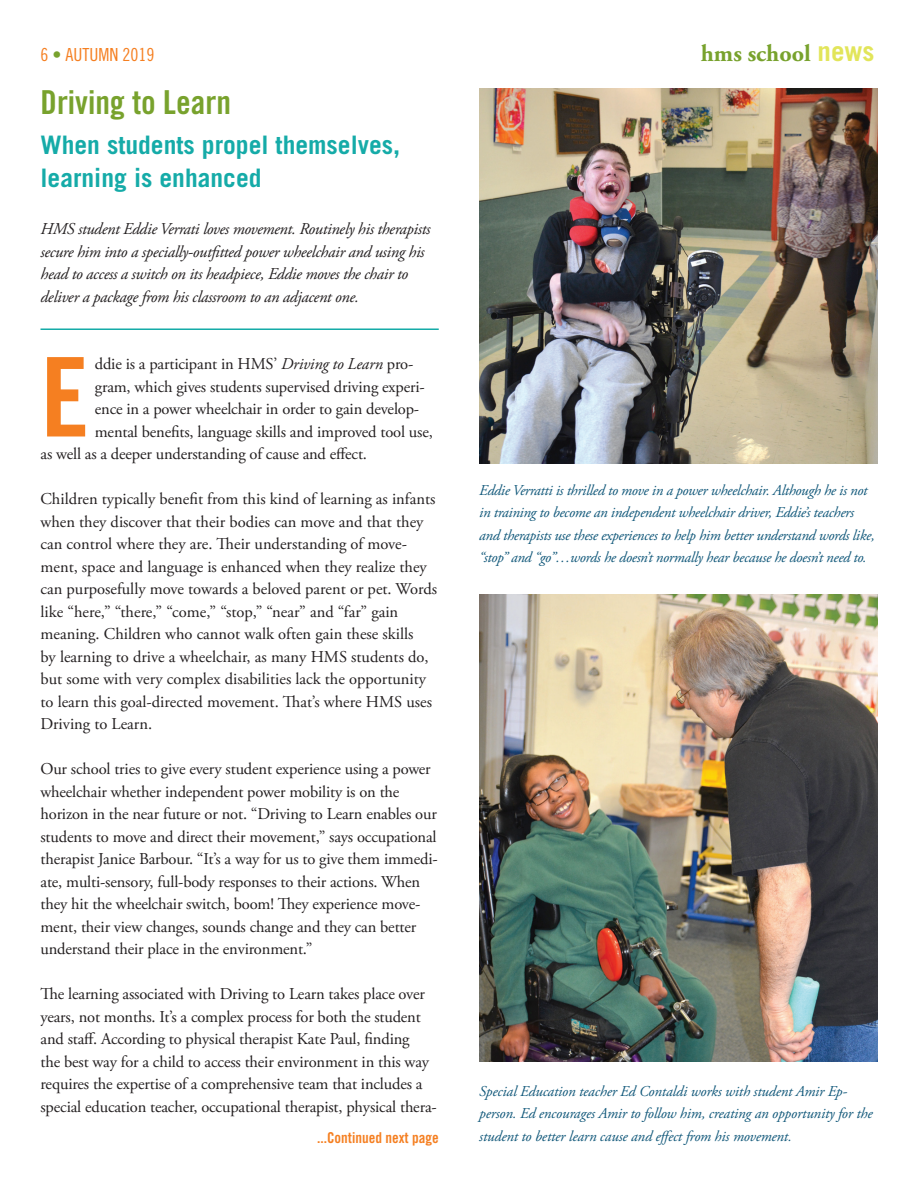
<style>
.page{position:relative;width:918px;height:1188px;background:#fff}
.page>*{position:absolute;margin:0;border:0;box-sizing:border-box;transform-origin:0 0}
.t1{font:109.95px "Trade Gothic Bold Cond Twenty";color:#f57f21}
.t2{font:33px "Trade Gothic Bold Cond Twenty";color:#78a22d}
.t3{font:700 25.5px/33px "Trade Gothic";color:#15aba8}
.t4{font:700 24px "Adobe Garamond Pro";color:#78a22d}
.t5{font:18px "Trade Gothic Cond Eighteen";color:#f57f21}
.t6{font:16.5px/22.5px "Adobe Garamond Pro";letter-spacing:-.01em;color:#231f20}
.t7{font:italic 16.5px/22.5px "Adobe Garamond Pro";letter-spacing:-.02em;color:#231f20}
.t8{font:italic 15px/22.5px "Adobe Garamond Pro";letter-spacing:-.02em;color:#11587a}
.t9{font:15px "Trade Gothic Bold Cond Twenty";color:#f57f21}
.s1{color:#78a22d}
.s2{font-family:"Trade Gothic";font-size:27px;color:#e2e55a}
.s3{font-style:italic}
</style>
<div class="page">
<hr style="left:40px;top:328px;width:399px;height:2px;background:#15aba8">
<img style="left:479px;top:594px;width:399px;height:468px">
<img style="left:479px;top:89px;width:399px;height:374px">
<p class="t5" style="left:40px;top:44px;width:115px">6 <span class="s1">•</span> AUTUMN 2019</p>
<h3 class="t4" style="left:701px;top:40px;width:175px">hms school <span class="s2">news</span></h3>
<h2 class="t2" style="left:40px;top:82px;width:192px">Driving to Learn</h2>
<h3 class="t3" style="left:40px;top:128px;width:361px">When students propel themselves, learning is enhanced</h3>
<p class="t7" style="left:40px;top:218px;width:391px">HMS student Eddie Verrati loves movement. Routinely his therapists secure him into a specially-outfitted power wheelchair and using his head to access a switch on its headpiece, Eddie moves the chair to deliver a package from his classroom to an adjacent one.</p>
<h1 class="t1" style="left:40px;top:331px;width:50px">E</h1>
<p class="t6" style="left:95px;top:353px;width:320px">ddie is a participant in HMS’ <span class="s3">Driving to Learn</span> pro-</p>
<p class="t6" style="left:95px;top:376px;width:331px">gram, which gives students supervised driving experi-</p>
<p class="t6" style="left:95px;top:398px;width:326px">ence in a power wheelchair in order to gain develop-</p>
<p class="t6" style="left:95px;top:421px;width:340px">mental benefits, language skills and improved tool use,</p>
<p class="t6" style="left:40px;top:443px;width:328px">as well as a deeper understanding of cause and effect.</p>
<p class="t6" style="left:40px;top:488px;width:398px">Children typically benefit from this kind of learning as infants when they discover that their bodies can move and that they can control where they are. Their understanding of move&shy;ment, space and language is enhanced when they realize they can purposefully move towards a beloved parent or pet. Words like “here,” “there,” “come,” “stop,” “near” and “far” gain meaning. Children who cannot walk often gain these skills<br>by learning to drive a wheelchair, as many HMS students do, but some with very complex disabilities lack the opportunity to learn this goal-directed movement. That’s where HMS uses Driving to Learn.</p>
<p class="t6" style="left:40px;top:758px;width:399px">Our school tries to give every student experience using a power wheelchair whether independent power mobility is on the horizon in the near future or not. “Driving to Learn enables our students to move and direct their movement,” says occupational therapist Janice Barbour. “It’s a way for us to give them immedi&shy;ate, multi-sensory, full-body responses to their actions. When they hit the wheelchair switch, boom! They experience move&shy;ment, their view changes, sounds change and they can better understand their place in the environment.”</p>
<p class="t6" style="left:40px;top:983px;width:398px">The learning associated with Driving to Learn takes place over years, not months. It’s a complex process for both the student and staff. According to physical therapist Kate Paul, finding<br>the best way for a child to access their environment in this way requires the expertise of a comprehensive team that includes a special education teacher, occupational therapist, physical thera-</p>
<p class="t9" style="left:317px;top:1129px;width:123px">...Continued next page</p>
<p class="t8" style="left:479px;top:479px;width:397px">Eddie Verratti is thrilled to move in a power wheelchair. Although he is not in training to become an independent wheelchair driver, Eddie’s teachers and therapists use these experiences to help him better understand words like, “stop” and “go”…words he doesn’t normally hear because he doesn’t need to.</p>
<p class="t8" style="left:479px;top:1080px;width:395px">Special Education teacher Ed Contaldi works with student Amir Ep&shy;person. Ed encourages Amir to follow him, creating an opportunity for the student to better learn cause and effect from his movement.</p>
</div>
